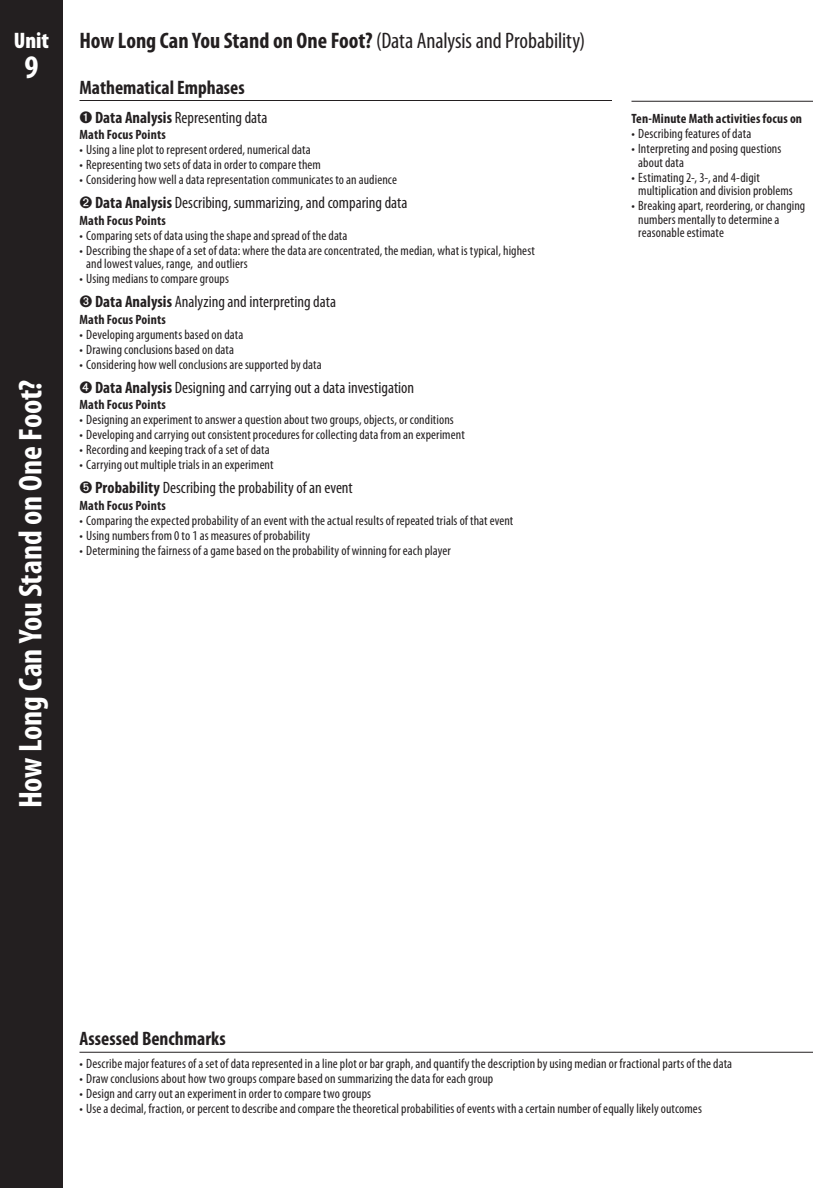
<style>
.page{position:relative;width:837px;height:1188px;background:#fff}
.page>*{position:absolute;margin:0;border:0;box-sizing:border-box;transform-origin:0 0}
.t1{font:700 condensed 33px "Myriad Pro";letter-spacing:-.005em;color:#fff}
.t2{font:700 condensed 22.5px "Myriad Pro";color:#231f20}
.t3{font:900 condensed 22.5px "Myriad Pro";color:#fff}
.t4{font:700 condensed 19.5px "Myriad Pro";color:#231f20}
.t5{font:condensed 16.5px "Myriad Pro";color:#231f20}
.t6{font:condensed 13.5px/13.5px "Myriad Pro";letter-spacing:.01em;color:#231f20}
.t7{font:700 condensed 13.5px "Myriad Pro";letter-spacing:.01em;color:#231f20}
.s1{font-weight:400}
.s2{font-weight:700}
</style>
<div class="page">
<div style="left:0;top:0;width:63px;height:1188px;background:#231f20"></div>
<hr style="left:80px;top:100px;width:532px;height:1px;background:#231f20">
<hr style="left:632px;top:101px;width:181px;height:1px;background:#231f20">
<hr style="left:80px;top:1052px;width:733px;height:1px;background:#231f20">
<h2 class="t3" style="left:14px;top:26px;width:37px">Unit</h2>
<h2 class="t2" style="left:80px;top:27px;width:507px">How Long Can You Stand on One Foot? <span class="s1">(Data Analysis and Probability)</span></h2>
<h1 class="t1" style="left:24px;top:47px;width:16px">9</h1>
<h1 class="t1" style="left:10px;top:808px;width:430px;rotate:-90deg">How Long Can You Stand on One Foot?</h1>
<h3 class="t4" style="left:80px;top:75px;width:167px">Mathematical Emphases</h3>
<p class="t5" style="left:80px;top:107px;width:190px">➊ <span class="s2">Data Analysis</span> Representing data</p>
<p class="t7" style="left:80px;top:126px;width:88px">Math Focus Points</p>
<p class="t6" style="left:80px;top:143px;width:233px">• Using a line plot to represent ordered, numerical data</p>
<p class="t6" style="left:80px;top:158px;width:243px">• Representing two sets of data in order to compare them</p>
<p class="t6" style="left:80px;top:173px;width:319px">• Considering how well a data representation communicates to an audience</p>
<p class="t5" style="left:80px;top:193px;width:330px">➋ <span class="s2">Data Analysis</span> Describing, summarizing, and comparing data</p>
<p class="t7" style="left:80px;top:212px;width:88px">Math Focus Points</p>
<p class="t6" style="left:80px;top:228px;width:270px">• Comparing sets of data using the shape and spread of the data</p>
<p class="t6" style="left:86px;top:243px;width:450px;text-indent:-7px">• Describing the shape of a set of data: where the data are concentrated, the median, what is typical, highest and lowest values, range, and outliers</p>
<p class="t6" style="left:80px;top:272px;width:151px">• Using medians to compare groups</p>
<p class="t5" style="left:80px;top:292px;width:258px">➌ <span class="s2">Data Analysis</span> Analyzing and interpreting data</p>
<p class="t7" style="left:80px;top:311px;width:88px">Math Focus Points</p>
<p class="t6" style="left:80px;top:327px;width:165px">• Developing arguments based on data</p>
<p class="t6" style="left:80px;top:342px;width:156px">• Drawing conclusions based on data</p>
<p class="t6" style="left:80px;top:357px;width:244px">• Considering how well conclusions are supported by data</p>
<p class="t5" style="left:80px;top:377px;width:336px">➍ <span class="s2">Data Analysis</span> Designing and carrying out a data investigation</p>
<p class="t7" style="left:80px;top:396px;width:88px">Math Focus Points</p>
<p class="t6" style="left:80px;top:413px;width:376px">• Designing an experiment to answer a question about two groups, objects, or conditions</p>
<p class="t6" style="left:80px;top:428px;width:387px">• Developing and carrying out consistent procedures for collecting data from an experiment</p>
<p class="t6" style="left:80px;top:443px;width:192px">• Recording and keeping track of a set of data</p>
<p class="t6" style="left:80px;top:458px;width:196px">• Carrying out multiple trials in an experiment</p>
<p class="t5" style="left:80px;top:478px;width:275px">➎ <span class="s2">Probability</span> Describing the probability of an event</p>
<p class="t7" style="left:80px;top:497px;width:88px">Math Focus Points</p>
<p class="t6" style="left:80px;top:513px;width:435px">• Comparing the expected probability of an event with the actual results of repeated trials of that event</p>
<p class="t6" style="left:80px;top:528px;width:232px">• Using numbers from 0 to 1 as measures of probability</p>
<p class="t6" style="left:80px;top:543px;width:373px">• Determining the fairness of a game based on the probability of winning for each player</p>
<p class="t7" style="left:632px;top:110px;width:172px">Ten-Minute Math activities focus on</p>
<p class="t6" style="left:632px;top:127px;width:121px">• Describing features of data</p>
<p class="t6" style="left:638px;top:142px;width:145px;text-indent:-7px">• Interpreting and posing questions about data</p>
<p class="t6" style="left:638px;top:170px;width:156px;text-indent:-7px">• Estimating 2-, 3-, and 4-digit multiplication and division problems</p>
<p class="t6" style="left:638px;top:199px;width:169px;text-indent:-7px">• Breaking apart, reordering, or changing numbers mentally to determine a reasonable estimate</p>
<h3 class="t4" style="left:80px;top:1026px;width:148px">Assessed Benchmarks</h3>
<p class="t6" style="left:80px;top:1057px;width:654px">• Describe major features of a set of data represented in a line plot or bar graph, and quantify the description by using median or fractional parts of the data</p>
<p class="t6" style="left:80px;top:1072px;width:415px">• Draw conclusions about how two groups compare based on summarizing the data for each group</p>
<p class="t6" style="left:80px;top:1087px;width:293px">• Design and carry out an experiment in order to compare two groups</p>
<p class="t6" style="left:80px;top:1102px;width:624px">• Use a decimal, fraction, or percent to describe and compare the theoretical probabilities of events with a certain number of equally likely outcomes</p>
</div>
